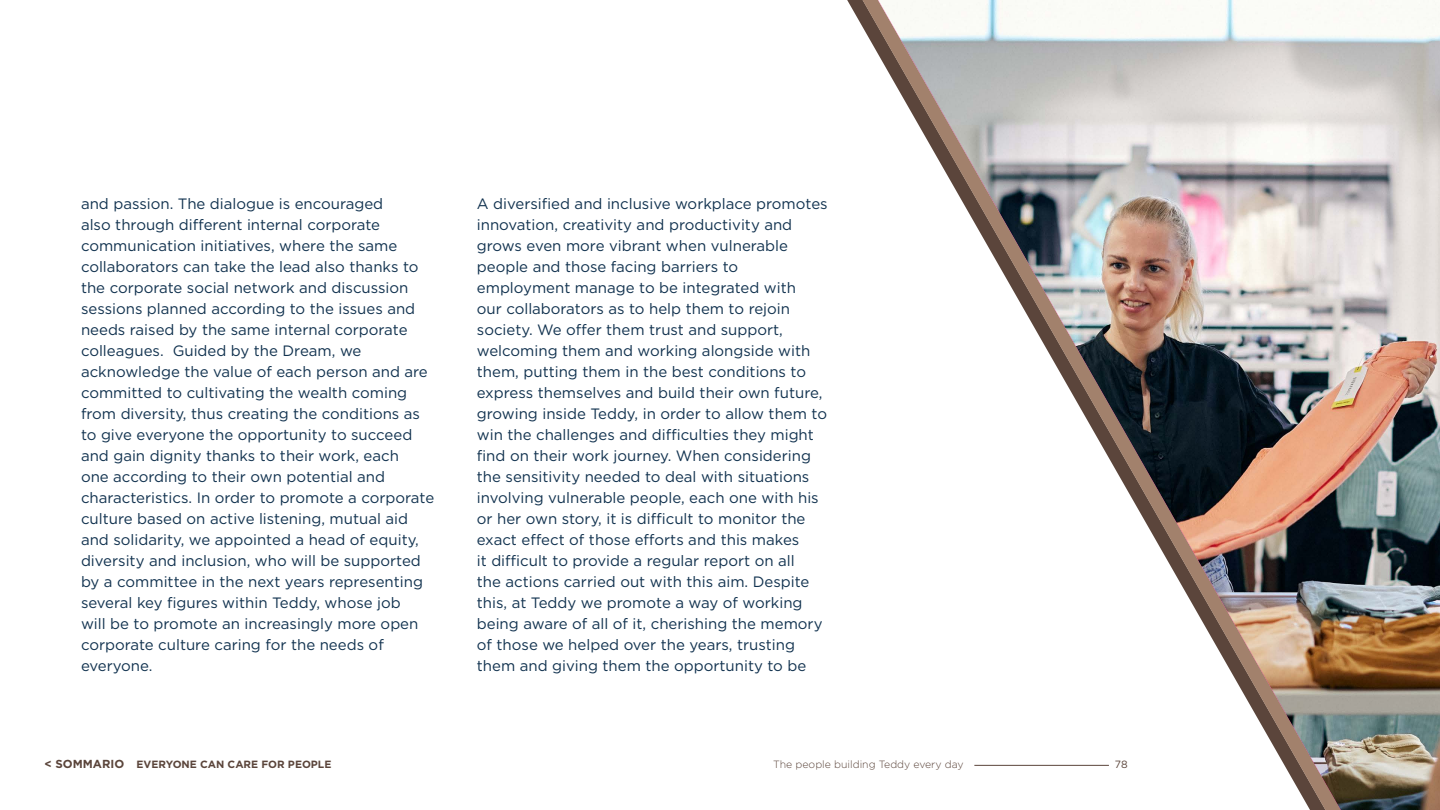
<style>
.page{position:relative;width:1440px;height:810px;background:#fff}
.page>*{position:absolute;margin:0;border:0;box-sizing:border-box;transform-origin:0 0}
.t1{font:15px/21px "Gotham";color:#11324f}
.t2{font:700 10.5px "Gotham";color:#5b453b}
.t3{font:300 10.5px "Gotham";color:#5b453b}
.t4{font:10.5px "Gotham";color:#5b453b}
.s1{font-size:11.62px}
</style>
<div class="page">
<img style="left:878px;top:0;width:562px;height:810px">
<hr style="left:974px;top:765px;width:135px;height:1px;background:#5b453b">
<p class="t1" style="left:81px;top:193px;width:355px">and passion. The dialogue is encouraged<br>also through different internal corporate communication initiatives, where the same collaborators can take the lead also thanks to the corporate social network and discussion sessions planned according to the issues and needs raised by the same internal corporate colleagues. Guided by the Dream, we acknowledge the value of each person and are committed to cultivating the wealth coming from diversity, thus creating the conditions as to give everyone the opportunity to succeed and gain dignity thanks to their work, each<br>one according to their own potential and characteristics. In order to promote a corporate culture based on active listening, mutual aid and solidarity, we appointed a head of equity, diversity and inclusion, who will be supported by a committee in the next years representing several key figures within Teddy, whose job<br>will be to promote an increasingly more open corporate culture caring for the needs of everyone.</p>
<p class="t1" style="left:477px;top:193px;width:352px">A diversified and inclusive workplace promotes innovation, creativity and productivity and grows even more vibrant when vulnerable people and those facing barriers to employment manage to be integrated with<br>our collaborators as to help them to rejoin society. We offer them trust and support, welcoming them and working alongside with them, putting them in the best conditions to express themselves and build their own future, growing inside Teddy, in order to allow them to win the challenges and difficulties they might find on their work journey. When considering the sensitivity needed to deal with situations involving vulnerable people, each one with his or her own story, it is difficult to monitor the exact effect of those efforts and this makes<br>it difficult to provide a regular report on all<br>the actions carried out with this aim. Despite this, at Teddy we promote a way of working being aware of all of it, cherishing the memory of those we helped over the years, trusting them and giving them the opportunity to be</p>
<p class="t2" style="left:44px;top:758px;width:289px"><span class="s1">&lt; SOMMARIO</span> EVERYONE CAN CARE FOR PEOPLE</p>
<p class="t3" style="left:773px;top:758px;width:192px">The people building Teddy every day</p>
<p class="t4" style="left:1115px;top:758px;width:14px">78</p>
</div>
